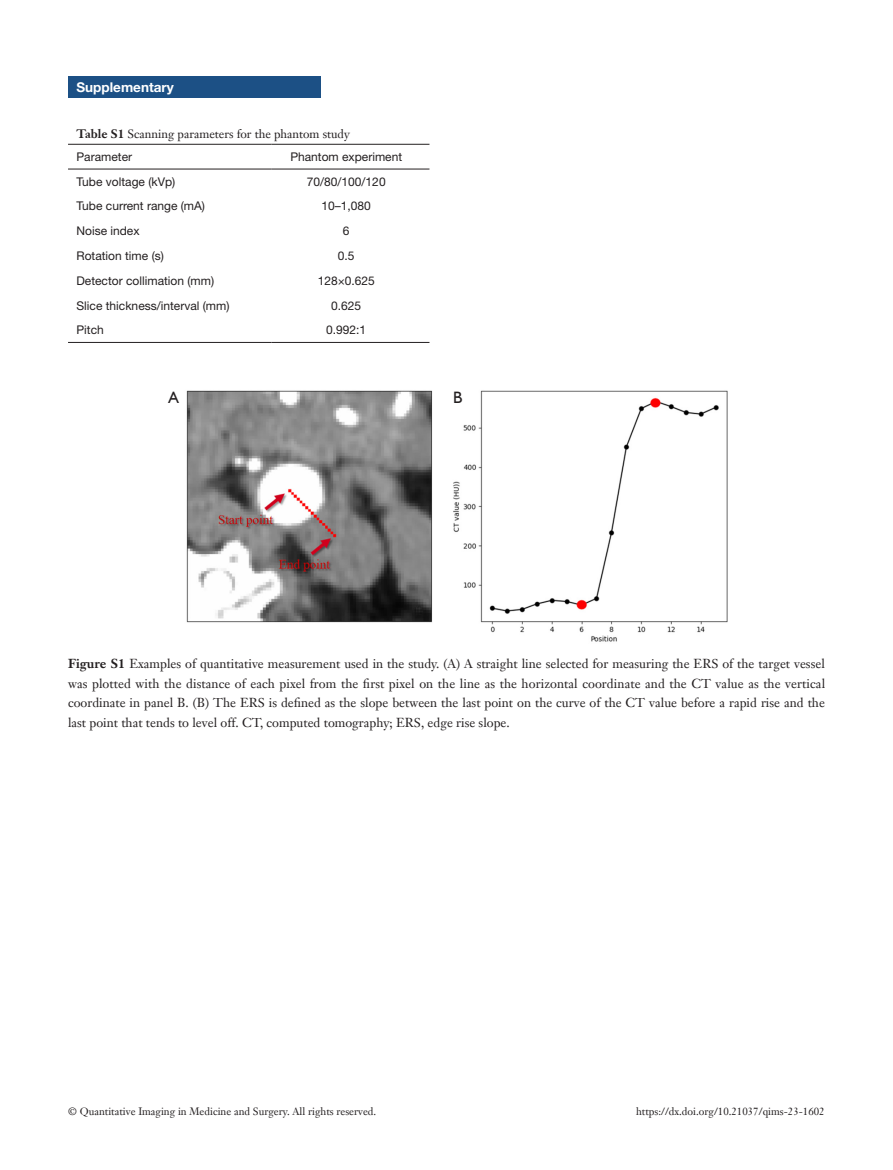
<style>
.page{position:relative;width:893px;height:1170px;background:#fff}
.page>*{position:absolute;margin:0;border:0;box-sizing:border-box;transform-origin:0 0}
.t1{font:16.5px "Humanist 521 BT";color:#231f20}
.t2{font:700 13.5px "Helvetica Neue LT Pro";color:#fff}
.t3{font:12.75px/19.5px "Janson Text LT";color:#231f20;text-align:justify}
.t4{font:12px "Helvetica Neue LT Pro";color:#231f20}
.t5{font:12px "Janson Text LT";color:#231f20}
.t6{font:10.5px "Janson Text LT";color:#231f20}
.s1{font-weight:700}
</style>
<div class="page">
<hr style="left:68px;top:144px;width:204px;height:1px;background:#231f20">
<hr style="left:272px;top:144px;width:157px;height:1px;background:#231f20">
<hr style="left:68px;top:169px;width:204px;height:1px;background:#231f20">
<hr style="left:272px;top:169px;width:157px;height:1px;background:#231f20">
<hr style="left:68px;top:342px;width:204px;height:1px;background:#231f20">
<hr style="left:272px;top:342px;width:157px;height:1px;background:#231f20">
<div style="left:68px;top:77px;width:252px;height:21px;background:#1c5085"></div>
<img style="left:186px;top:390px;width:542px;height:252px">
<div style="left:449px;top:389px;width:17px;height:17px;background:#fff"></div>
<p class="t2" style="left:77px;top:79px;width:99px">Supplementary</p>
<p class="t5" style="left:77px;top:126px;width:275px"><span class="s1">Table S1</span> Scanning parameters for the phantom study</p>
<p class="t4" style="left:77px;top:149px;width:57px">Parameter</p>
<p class="t4" style="left:290px;top:149px;width:113px">Phantom experiment</p>
<p class="t4" style="left:77px;top:174px;width:100px">Tube voltage (kVp)</p>
<p class="t4" style="left:307px;top:174px;width:80px">70/80/100/120</p>
<p class="t4" style="left:77px;top:199px;width:130px">Tube current range (mA)</p>
<p class="t4" style="left:322px;top:199px;width:51px">10–1,080</p>
<p class="t4" style="left:77px;top:223px;width:65px">Noise index</p>
<p class="t4" style="left:343px;top:223px;width:8px">6</p>
<p class="t4" style="left:77px;top:248px;width:89px">Rotation time (s)</p>
<p class="t4" style="left:338px;top:248px;width:18px">0.5</p>
<p class="t4" style="left:77px;top:273px;width:139px">Detector collimation (mm)</p>
<p class="t4" style="left:318px;top:273px;width:59px">128×0.625</p>
<p class="t4" style="left:77px;top:298px;width:154px">Slice thickness/interval (mm)</p>
<p class="t4" style="left:331px;top:298px;width:32px">0.625</p>
<p class="t4" style="left:77px;top:322px;width:29px">Pitch</p>
<p class="t4" style="left:326px;top:322px;width:42px">0.992:1</p>
<p class="t1" style="left:168px;top:387px;width:12px">A</p>
<p class="t1" style="left:453px;top:387px;width:11px">B</p>
<p class="t3" style="left:68px;top:653px;width:759px"><span class="s1">Figure S1</span> Examples of quantitative measurement used in the study. (A) A straight line selected for measuring the ERS of the target vessel was plotted with the distance of each pixel from the first pixel on the line as the horizontal coordinate and the CT value as the vertical coordinate in panel B. (B) The ERS is defined as the slope between the last point on the curve of the CT value before a rapid rise and the last point that tends to level off. CT, computed tomography; ERS, edge rise slope.</p>
<p class="t6" style="left:68px;top:1104px;width:310px">© Quantitative Imaging in Medicine and Surgery. All rights reserved.</p>
<p class="t6" style="left:636px;top:1104px;width:190px">https://dx.doi.org/10.21037/qims-23-1602</p>
</div>
